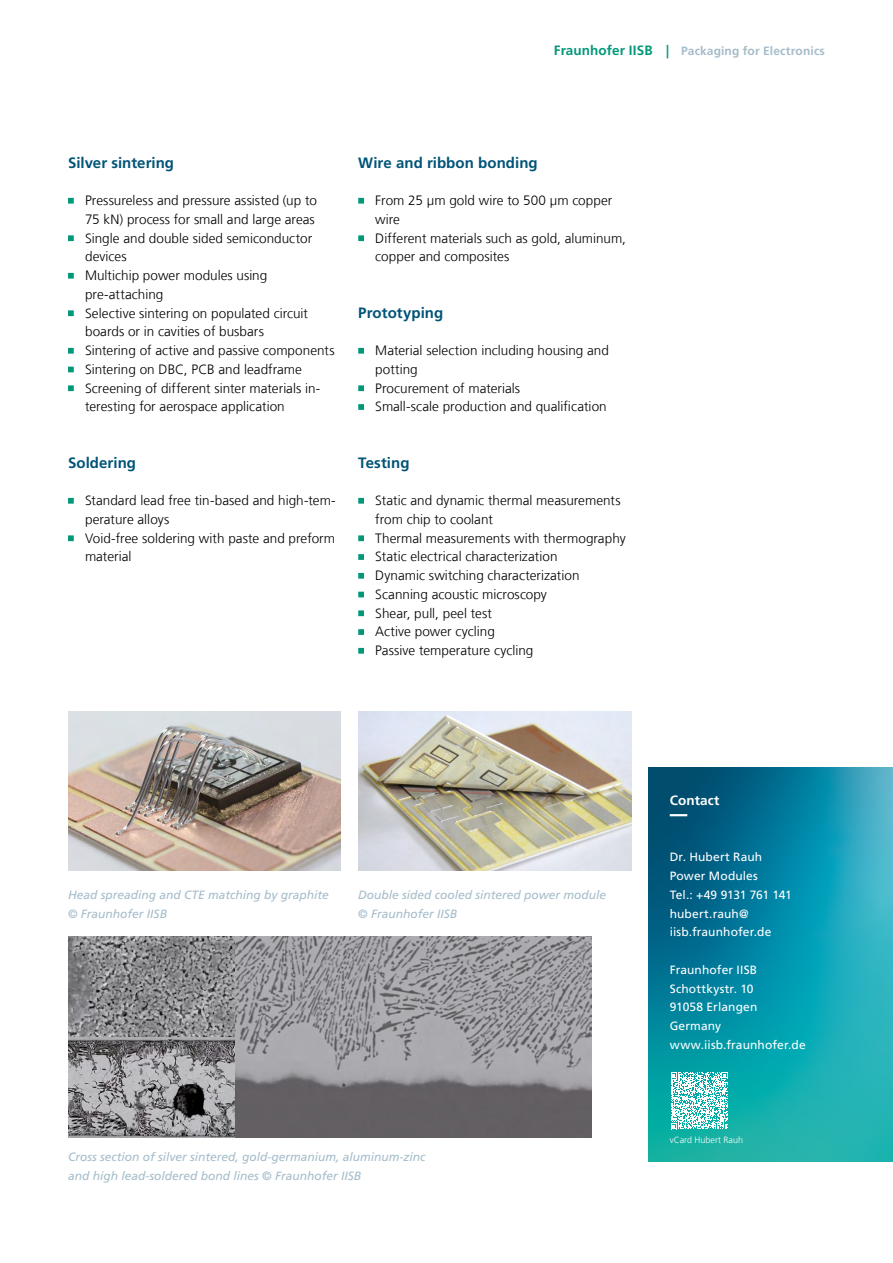
<style>
.page{position:relative;width:893px;height:1263px;background:#fff}
.page>*{position:absolute;margin:0;border:0;box-sizing:border-box;transform-origin:0 0}
.t1{font:700 15px "Frutiger LT Com";letter-spacing:.005em;color:#005478}
.t2{font:300 13.5px/18.8px "Frutiger LT Com";color:#000}
.t3{font:700 13.5px "Frutiger LT Com";letter-spacing:.01em;color:#fff}
.t4{font:italic 12px/18.8px "Frutiger LT Com";color:#a5bcca}
.t5{font:12px/18.8px "Frutiger LT Com";letter-spacing:.01em;color:#fff}
.t6{font:700 12px "Frutiger LT Com";letter-spacing:.015em;color:#a5bcca}
.t7{font:300 9px "Frutiger LT Com";color:#fff}
.s1{font-size:13.5px;color:#009879}
</style>
<div class="page">
<img style="left:358px;top:711px;width:273px;height:160px">
<img style="left:68px;top:711px;width:273px;height:159px">
<img style="left:68px;top:936px;width:167px;height:202px">
<img style="left:235px;top:936px;width:357px;height:202px">
<svg style="left:648px;top:768px;width:245px;height:393px;background:#0f92a6"></svg>
<svg style="left:670px;top:814px;width:144px;height:2px"></svg>
<svg style="left:671px;top:1072px;width:57px;height:57px"></svg>
<svg style="left:68px;top:198px;width:6px;height:6px"></svg>
<svg style="left:68px;top:235px;width:6px;height:6px"></svg>
<svg style="left:68px;top:273px;width:6px;height:6px"></svg>
<svg style="left:68px;top:310px;width:6px;height:6px"></svg>
<svg style="left:68px;top:348px;width:6px;height:6px"></svg>
<svg style="left:68px;top:367px;width:6px;height:5px"></svg>
<svg style="left:68px;top:385px;width:6px;height:6px"></svg>
<svg style="left:68px;top:498px;width:6px;height:6px"></svg>
<svg style="left:68px;top:535px;width:6px;height:6px"></svg>
<svg style="left:358px;top:198px;width:6px;height:6px"></svg>
<svg style="left:358px;top:235px;width:6px;height:6px"></svg>
<svg style="left:358px;top:348px;width:6px;height:6px"></svg>
<svg style="left:358px;top:385px;width:6px;height:6px"></svg>
<svg style="left:358px;top:404px;width:6px;height:6px"></svg>
<svg style="left:358px;top:498px;width:6px;height:6px"></svg>
<svg style="left:358px;top:535px;width:6px;height:6px"></svg>
<svg style="left:358px;top:554px;width:6px;height:6px"></svg>
<svg style="left:358px;top:573px;width:6px;height:6px"></svg>
<svg style="left:358px;top:592px;width:6px;height:5px"></svg>
<svg style="left:358px;top:610px;width:6px;height:6px"></svg>
<svg style="left:358px;top:629px;width:6px;height:6px"></svg>
<svg style="left:358px;top:648px;width:6px;height:6px"></svg>
<p class="t6" style="left:554px;top:44px;width:272px"><span class="s1">Fraunhofer IISB |</span> Packaging for Electronics</p>
<p class="t1" style="left:68px;top:154px;width:108px">Silver sintering</p>
<p class="t2" style="left:85px;top:191px;width:251px">Pressureless and pressure assisted (up to 75 kN) process for small and large areas Single and double sided semiconductor devices<br>Multichip power modules using pre-attaching<br>Selective sintering on populated circuit boards or in cavities of busbars<br>Sintering of active and passive components Sintering on DBC, PCB and leadframe Screening of different sinter materials in&shy;teresting for aerospace application</p>
<p class="t1" style="left:68px;top:454px;width:70px">Soldering</p>
<p class="t2" style="left:85px;top:491px;width:252px">Standard lead free tin-based and high-tem&shy;perature alloys<br>Void-free soldering with paste and preform material</p>
<p class="t1" style="left:358px;top:154px;width:181px">Wire and ribbon bonding</p>
<p class="t2" style="left:375px;top:191px;width:252px">From 25 µm gold wire to 500 µm copper wire<br>Different materials such as gold, aluminum, copper and composites</p>
<p class="t1" style="left:358px;top:304px;width:87px">Prototyping</p>
<p class="t2" style="left:375px;top:341px;width:235px">Material selection including housing and potting<br>Procurement of materials<br>Small-scale production and qualification</p>
<p class="t1" style="left:358px;top:454px;width:53px">Testing</p>
<p class="t2" style="left:375px;top:491px;width:252px">Static and dynamic thermal measurements from chip to coolant<br>Thermal measurements with thermography<br>Static electrical characterization<br>Dynamic switching characterization<br>Scanning acoustic microscopy<br>Shear, pull, peel test<br>Active power cycling<br>Passive temperature cycling</p>
<p class="t4" style="left:68px;top:885px;width:262px">Head spreading and CTE matching by graphite © Fraunhofer IISB</p>
<p class="t4" style="left:358px;top:885px;width:250px">Double sided cooled sintered power module © Fraunhofer IISB</p>
<p class="t3" style="left:670px;top:792px;width:51px">Contact</p>
<p class="t5" style="left:670px;top:848px;width:124px">Dr. Hubert Rauh<br>Power Modules<br>Tel.: +49 9131 761 141 hubert.rauh@ iisb.fraunhofer.de</p>
<p class="t5" style="left:670px;top:960px;width:138px">Fraunhofer IISB<br>Schottkystr. 10<br>91058 Erlangen<br>Germany www.iisb.fraunhofer.de</p>
<p class="t7" style="left:670px;top:1134px;width:75px">vCard Hubert Rauh</p>
<p class="t4" style="left:68px;top:1148px;width:359px">Cross section of silver sintered, gold-germanium, aluminum-zinc and high lead-soldered bond lines © Fraunhofer IISB</p>
</div>
